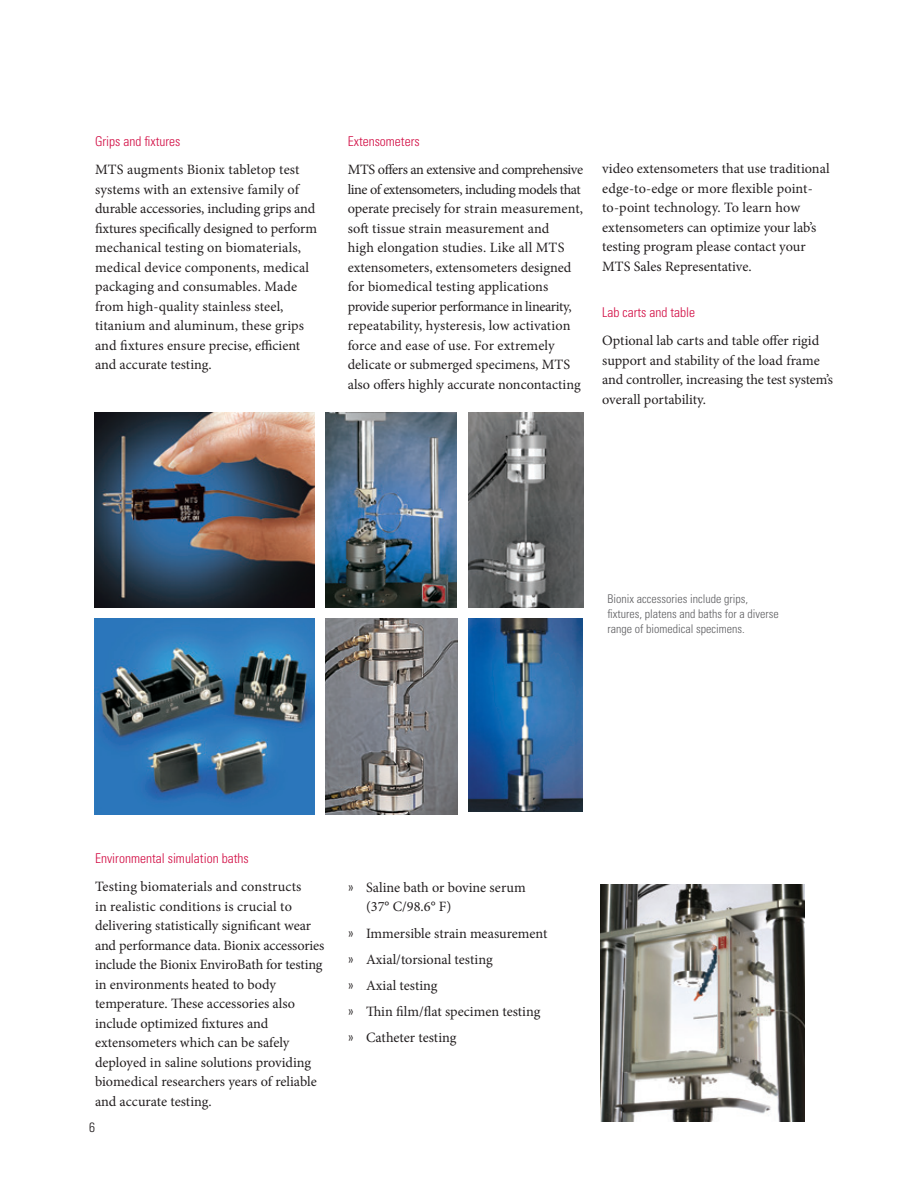
<style>
.page{position:relative;width:918px;height:1188px;background:#fff}
.page>*{position:absolute;margin:0;border:0;box-sizing:border-box;transform-origin:0 0}
.t1{font:14.25px/19.5px "Minion Pro";color:#231f20}
.t2{font:300 condensed 13.5px "Univers LT Std";color:#d20d44}
.t3{font:300 condensed 13.5px "Univers LT Std";color:#231f20}
.t4{font:300 condensed 12px/15px "Univers LT Std";color:#5f5f62}
.s1{font-family:"Univers LT Std";font-weight:300;font-stretch:condensed}
</style>
<div class="page">
<img style="left:600px;top:884px;width:204px;height:238px">
<img style="left:95px;top:618px;width:220px;height:197px">
<img style="left:325px;top:413px;width:132px;height:194px">
<img style="left:468px;top:618px;width:114px;height:194px">
<img style="left:468px;top:413px;width:115px;height:195px">
<img style="left:95px;top:413px;width:220px;height:195px">
<img style="left:325px;top:618px;width:132px;height:196px">
<p class="t2" style="left:95px;top:133px;width:87px">Grips and fixtures</p>
<p class="t1" style="left:95px;top:160px;width:224px">MTS augments Bionix tabletop test systems with an extensive family of durable accessories, including grips and fixtures specifically designed to perform mechanical testing on biomaterials, medical device components, medical packaging and consumables. Made from high-quality stainless steel, titanium and aluminum, these grips and fixtures ensure precise, efficient and accurate testing.</p>
<p class="t2" style="left:348px;top:133px;width:73px">Extensometers</p>
<p class="t1" style="left:348px;top:160px;width:237px">MTS offers an extensive and comprehensive line of extensometers, including models that operate precisely for strain measurement, soft tissue strain measurement and<br>high elongation studies. Like all MTS extensometers, extensometers designed for biomedical testing applications provide superior performance in linearity, repeatability, hysteresis, low activation force and ease of use. For extremely delicate or submerged specimens, MTS also offers highly accurate noncontacting</p>
<p class="t1" style="left:602px;top:159px;width:229px">video extensometers that use traditional edge-to-edge or more flexible point&shy;to-point technology. To learn how extensometers can optimize your lab’s testing program please contact your MTS Sales Representative.</p>
<p class="t2" style="left:602px;top:304px;width:94px">Lab carts and table</p>
<p class="t1" style="left:602px;top:331px;width:232px">Optional lab carts and table offer rigid support and stability of the load frame and controller, increasing the test system’s overall portability.</p>
<p class="t4" style="left:608px;top:591px;width:173px">Bionix accessories include grips, fixtures, platens and baths for a diverse range of biomedical specimens.</p>
<p class="t2" style="left:95px;top:850px;width:155px">Environmental simulation baths</p>
<p class="t1" style="left:95px;top:877px;width:231px">Testing biomaterials and constructs<br>in realistic conditions is crucial to delivering statistically significant wear and performance data. Bionix accessories include the Bionix EnviroBath for testing in environments heated to body temperature. These accessories also include optimized fixtures and extensometers which can be safely deployed in saline solutions providing biomedical researchers years of reliable and accurate testing.</p>
<p class="t1" style="left:366px;top:878px;width:161px;text-indent:-18px"><span class="s1">»</span> Saline bath or bovine serum (37° C/98.6° F)</p>
<p class="t1" style="left:348px;top:920px;width:201px;line-height:26.2px"><span class="s1">»</span> Immersible strain measurement <span class="s1">»</span> Axial/torsional testing<br><span class="s1">»</span> Axial testing<br><span class="s1">»</span> Thin film/flat specimen testing <span class="s1">»</span> Catheter testing</p>
<p class="t3" style="left:89px;top:1119px;width:7px">6</p>
</div>
